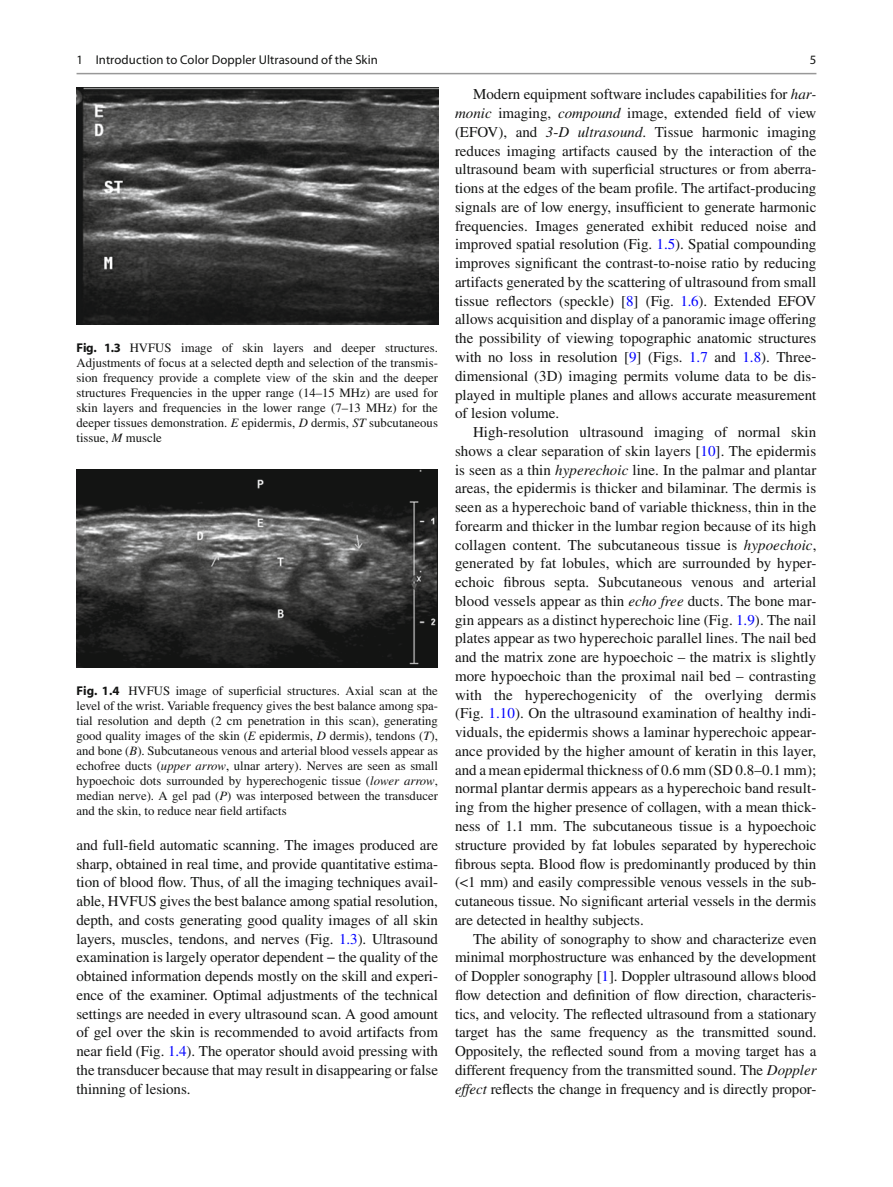
<style>
.page{position:relative;width:893px;height:1187px;background:#fff}
.page>*{position:absolute;margin:0;border:0;box-sizing:border-box;transform-origin:0 0}
.t1{font:15px/18.8px "Times";letter-spacing:-.005em;color:#131413;text-align:justify}
.t2{font:12.75px/15px "Times";color:#131413;text-align:justify}
.t3{font:12.75px "Myriad";letter-spacing:.005em;color:#131413}
.s1{font-family:"Myriad";font-weight:700}
.s2{font-style:italic}
.s3{color:#00f}
</style>
<div class="page">
<hr style="left:77px;top:73px;width:739px;height:1px;background:#989898">
<img style="left:77px;top:88px;width:361px;height:236px">
<img style="left:77px;top:469px;width:361px;height:199px">
<p class="t3" style="left:77px;top:55px;width:303px">1 Introduction to Color Doppler Ultrasound of the Skin</p>
<p class="t3" style="left:810px;top:55px;width:8px">5</p>
<p class="t2" style="left:77px;top:341px;width:363px"><span class="s1">Fig. 1.3</span> HVFUS image of skin layers and deeper structures.<br>Adjustments of focus at a selected depth and selection of the transmis&shy;sion frequency provide a complete view of the skin and the deeper structures Frequencies in the upper range (14–15 MHz) are used for skin layers and frequencies in the lower range (7–13 MHz) for the deeper tissues demonstration. <span class="s2">E</span> epidermis, <span class="s2">D</span> dermis, <span class="s2">ST</span> subcutaneous tissue, <span class="s2">M</span> muscle</p>
<p class="t2" style="left:77px;top:684px;width:363px"><span class="s1">Fig. 1.4</span> HVFUS image of super fi cial structures. Axial scan at the level of the wrist. Variable frequency gives the best balance among spa&shy;tial resolution and depth (2 cm penetration in this scan), generating good quality images of the skin ( <span class="s2">E</span> epidermis, <span class="s2">D</span> dermis), tendons ( <span class="s2">T</span> ), and bone ( <span class="s2">B</span> ). Subcutaneous venous and arterial blood vessels appear as echofree ducts ( <span class="s2">upper arrow</span> , ulnar artery). Nerves are seen as small hypoechoic dots surrounded by hyperechogenic tissue ( <span class="s2">lower arrow</span> , median nerve). A gel pad ( <span class="s2">P</span> ) was interposed between the transducer and the skin, to reduce near fi eld artifacts</p>
<p class="t1" style="left:77px;top:836px;width:363px">and full- fi eld automatic scanning. The images produced are sharp, obtained in real time, and provide quantitative estima&shy;tion of blood fl ow. Thus, of all the imaging techniques avail&shy;able, HVFUS gives the best balance among spatial resolution, depth, and costs generating good quality images of all skin layers, muscles, tendons, and nerves (Fig. <span class="s3">1.3</span> ). Ultrasound examination is largely operator dependent − the quality of the obtained information depends mostly on the skill and experi&shy;ence of the examiner. Optimal adjustments of the technical settings are needed in every ultrasound scan. A good amount of gel over the skin is recommended to avoid artifacts from near fi eld (Fig. <span class="s3">1.4</span> ). The operator should avoid pressing with the transducer because that may result in disappearing or false thinning of lesions.</p>
<p class="t1" style="left:455px;top:86px;width:363px;text-indent:18px">Modern equipment software includes capabilities for <span class="s2">har&shy;monic</span> imaging, <span class="s2">compound</span> image, extended fi eld of view (EFOV), and <span class="s2">3</span> - <span class="s2">D ultrasound</span> . Tissue harmonic imaging reduces imaging artifacts caused by the interaction of the ultrasound beam with super fi cial structures or from aberra&shy;tions at the edges of the beam pro fi le. The artifact-producing signals are of low energy, insuf fi cient to generate harmonic frequencies. Images generated exhibit reduced noise and improved spatial resolution (Fig. <span class="s3">1.5</span> ). Spatial compounding improves signi fi cant the contrast-to-noise ratio by reducing artifacts generated by the scattering of ultrasound from small tissue re fl ectors (speckle) [ <span class="s3">8</span> ] (Fig. <span class="s3">1.6</span> ). Extended EFOV allows acquisition and display of a panoramic image offering the possibility of viewing topographic anatomic structures with no loss in resolution [ <span class="s3">9</span> ] (Figs. <span class="s3">1.7</span> and <span class="s3">1.8</span> ). Three&shy;dimensional (3D) imaging permits volume data to be dis&shy;played in multiple planes and allows accurate measurement of lesion volume.</p>
<p class="t1" style="left:455px;top:424px;width:363px;text-indent:18px">High-resolution ultrasound imaging of normal skin shows a clear separation of skin layers [ <span class="s3">10</span> ] . The epidermis is seen as a thin <span class="s2">hyperechoic</span> line. In the palmar and plantar areas, the epidermis is thicker and bilaminar. The dermis is seen as a hyperechoic band of variable thickness, thin in the forearm and thicker in the lumbar region because of its high collagen content. The subcutaneous tissue is <span class="s2">hypoechoic</span> , generated by fat lobules, which are surrounded by hyper&shy;echoic fi brous septa. Subcutaneous venous and arterial blood vessels appear as thin <span class="s2">echo free</span> ducts. The bone mar&shy;gin appears as a distinct hyperechoic line (Fig. <span class="s3">1.9</span> ). The nail plates appear as two hyperechoic parallel lines. The nail bed and the matrix zone are hypoechoic – the matrix is slightly more hypoechoic than the proximal nail bed – contrasting with the hyperechogenicity of the overlying dermis (Fig. <span class="s3">1.10</span> ). On the ultrasound examination of healthy indi&shy;viduals, the epidermis shows a laminar hyperechoic appear&shy;ance provided by the higher amount of keratin in this layer, and a mean epidermal thickness of 0.6 mm (SD 0.8–0.1 mm); normal plantar dermis appears as a hyperechoic band result&shy;ing from the higher presence of collagen, with a mean thick&shy;ness of 1.1 mm. The subcutaneous tissue is a hypoechoic structure provided by fat lobules separated by hyperechoic fi brous septa. Blood fl ow is predominantly produced by thin (&lt;1 mm) and easily compressible venous vessels in the sub&shy;cutaneous tissue. No signi fi cant arterial vessels in the dermis are detected in healthy subjects.</p>
<p class="t1" style="left:455px;top:930px;width:363px;text-indent:18px">The ability of sonography to show and characterize even minimal morphostructure was enhanced by the development of Doppler sonography [ <span class="s3">1</span> ] . Doppler ultrasound allows blood fl ow detection and de fi nition of fl ow direction, characteris&shy;tics, and velocity. The re fl ected ultrasound from a stationary target has the same frequency as the transmitted sound.<br>Oppositely, the re fl ected sound from a moving target has a different frequency from the transmitted sound. The <span class="s2">Doppler effect</span> re fl ects the change in frequency and is directly propor-</p>
</div>
